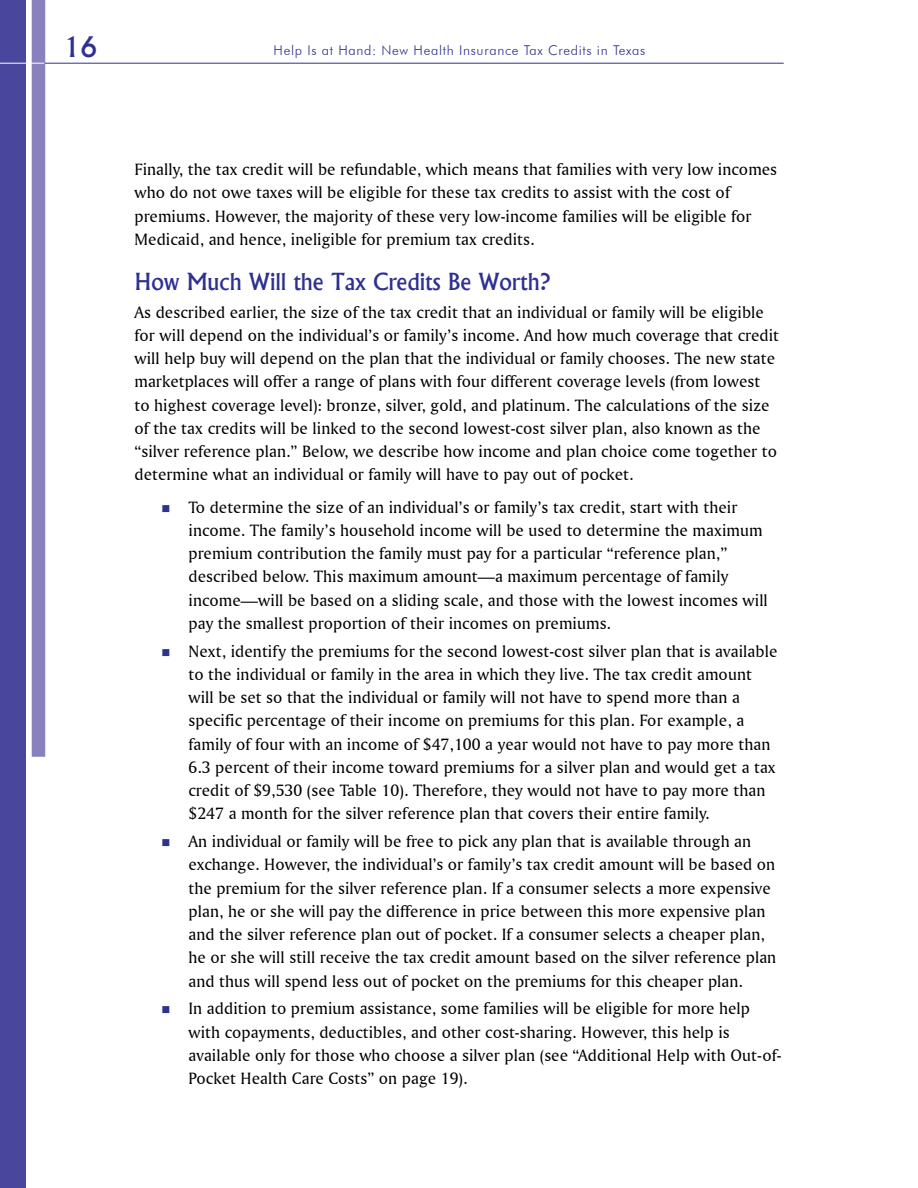
<style>
.page{position:relative;width:918px;height:1188px;background:#fff}
.page>*{position:absolute;margin:0;border:0;box-sizing:border-box;transform-origin:0 0}
.t1{font:500 27px "Albertus";color:#2e3092}
.t2{font:500 22.5px "Albertus";color:#2e3092}
.t3{font:17.25px/23.2px "Amerigo BT Roman A";letter-spacing:.005em;color:#000}
.t4{font:300 13.5px "Futura BT";letter-spacing:.05em;color:#2e3092}
</style>
<div class="page">
<div style="left:0;top:0;width:26px;height:1188px;background:#49479d"></div>
<div style="left:32px;top:0;width:13px;height:757px;background:#8781bd"></div>
<hr style="left:44px;top:63px;width:740px;height:1px;background:#2e3092">
<hr style="left:0;top:63px;width:44px;height:1px;background:#fff">
<h1 class="t1" style="left:64px;top:30px;width:35px">16</h1>
<p class="t4" style="left:274px;top:42px;width:373px">Help Is at Hand: New Health Insurance Tax Credits in Texas</p>
<p class="t3" style="left:134px;top:157px;width:644px">Finally, the tax credit will be refundable, which means that families with very low incomes who do not owe taxes will be eligible for these tax credits to assist with the cost of premiums. However, the majority of these very low-income families will be eligible for Medicaid, and hence, ineligible for premium tax credits.</p>
<h2 class="t2" style="left:134px;top:268px;width:417px">How Much Will the Tax Credits Be Worth?</h2>
<p class="t3" style="left:134px;top:300px;width:646px">As described earlier, the size of the tax credit that an individual or family will be eligible for will depend on the individual’s or family’s income. And how much coverage that credit will help buy will depend on the plan that the individual or family chooses. The new state marketplaces will offer a range of plans with four different coverage levels (from lowest to highest coverage level): bronze, silver, gold, and platinum. The calculations of the size of the tax credits will be linked to the second lowest-cost silver plan, also known as the “silver reference plan.” Below, we describe how income and plan choice come together to determine what an individual or family will have to pay out of pocket.</p>
<p class="t3" style="left:188px;top:495px;width:581px">To determine the size of an individual’s or family’s tax credit, start with their income. The family’s household income will be used to determine the maximum premium contribution the family must pay for a particular “reference plan,” described below. This maximum amount—a maximum percentage of family income—will be based on a sliding scale, and those with the lowest incomes will pay the smallest proportion of their incomes on premiums.</p>
<p class="t3" style="left:188px;top:639px;width:590px">Next, identify the premiums for the second lowest-cost silver plan that is available to the individual or family in the area in which they live. The tax credit amount will be set so that the individual or family will not have to spend more than a specific percentage of their income on premiums for this plan. For example, a family of four with an income of $47,100 a year would not have to pay more than 6.3 percent of their income toward premiums for a silver plan and would get a tax credit of $9,530 (see Table 10). Therefore, they would not have to pay more than $247 a month for the silver reference plan that covers their entire family.</p>
<p class="t3" style="left:188px;top:829px;width:589px">An individual or family will be free to pick any plan that is available through an exchange. However, the individual’s or family’s tax credit amount will be based on the premium for the silver reference plan. If a consumer selects a more expensive plan, he or she will pay the difference in price between this more expensive plan and the silver reference plan out of pocket. If a consumer selects a cheaper plan, he or she will still receive the tax credit amount based on the silver reference plan and thus will spend less out of pocket on the premiums for this cheaper plan.</p>
<p class="t3" style="left:188px;top:997px;width:595px">In addition to premium assistance, some families will be eligible for more help with copayments, deductibles, and other cost-sharing. However, this help is available only for those who choose a silver plan (see “Additional Help with Out-of-Pocket Health Care Costs” on page 19).</p>
</div>
